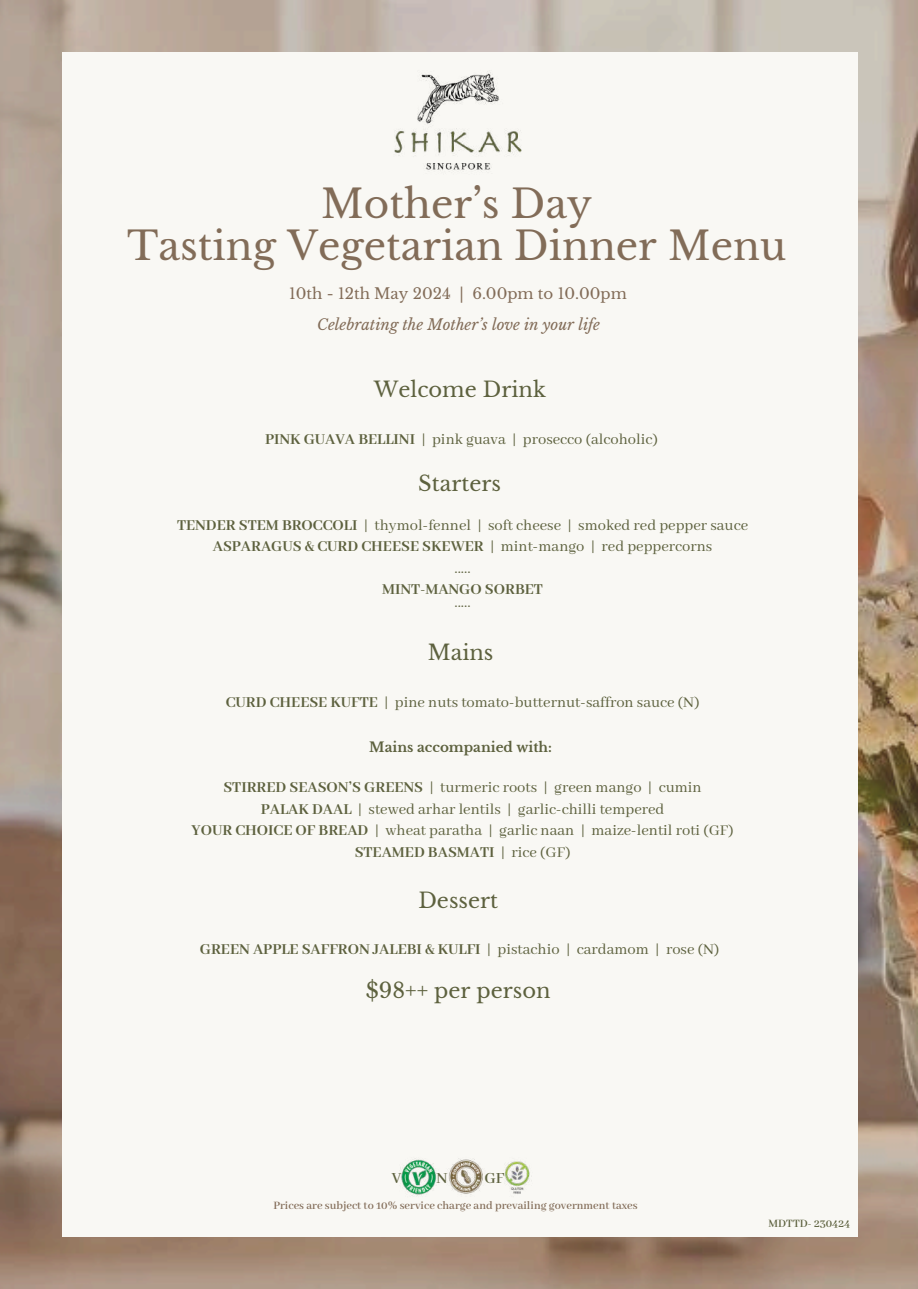
<style>
.page{position:relative;width:918px;height:1289px;background:#fff}
.page>*{position:absolute;margin:0;border:0;box-sizing:border-box;transform-origin:0 0}
.t1{font:39px/41.5px "Libre Baskerville";color:#826c58;text-align:center}
.t2{font:21px "Libre Baskerville";color:#5d613e}
.t3{font:600 16.8px "Abhaya Libre";color:#5d613e}
.t4{font:16.5px/21.3px "Abhaya Libre";color:#5d613e;text-align:center}
.t5{font:700 16.5px "Abhaya Libre";color:#5d613e}
.t6{font:italic 15px "Libre Baskerville";color:#826c58}
.t7{font:15px "Libre Baskerville";color:#826c58}
.t8{font:700 13.5px "Libre Baskerville";color:#5d613e}
.t9{font:600 12.15px "Abhaya Libre";color:#826c58}
.t10{font:600 12.15px "Abhaya Libre";color:#5d613e}
.s1{font-weight:700}
.s2{font-weight:400}
</style>
<div class="page">
<img style="left:0;top:0;width:918px;height:1288px">
<div style="left:62px;top:52px;width:795px;height:1184px;background:#f9f8f4"></div>
<img style="left:394px;top:71px;width:128px;height:99px">
<img style="left:399px;top:1158px;width:137px;height:130px">
<h1 class="t1" style="left:127px;top:184px;width:661px">Mother’s Day<br>Tasting Vegetarian Dinner Menu</h1>
<p class="t7" style="left:289px;top:284px;width:339px">10th - 12th May 2024 | 6.00pm to 10.00pm</p>
<p class="t6" style="left:317px;top:316px;width:284px">Celebrating the Mother’s love in your life</p>
<p class="t2" style="left:374px;top:376px;width:174px">Welcome Drink</p>
<p class="t4" style="left:265px;top:429px;width:395px"><span class="s1">PINK GUAVA BELLINI</span> | pink guava | prosecco (alcoholic)</p>
<p class="t2" style="left:418px;top:470px;width:84px">Starters</p>
<p class="t4" style="left:177px;top:515px;width:573px"><span class="s1">TENDER STEM BROCCOLI</span> | thymol-fennel | soft cheese | smoked red pepper sauce<br><span class="s1">ASPARAGUS &amp; CURD CHEESE SKEWER</span> | mint-mango | red peppercorns<br>.....</p>
<p class="t5" style="left:382px;top:580px;width:162px">MINT-MANGO SORBET</p>
<p class="t4" style="left:454px;top:592px;width:18px">.....</p>
<p class="t2" style="left:428px;top:640px;width:67px">Mains</p>
<p class="t4" style="left:226px;top:692px;width:475px"><span class="s1">CURD CHEESE KUFTE</span> | pine nuts tomato-butternut-saffron sauce (N)</p>
<p class="t8" style="left:369px;top:738px;width:184px">Mains accompanied with:</p>
<p class="t4" style="left:191px;top:777px;width:544px"><span class="s1">STIRRED SEASON’S GREENS</span> | turmeric roots | green mango | cumin<br><span class="s1">PALAK DAAL</span> | stewed arhar lentils | garlic-chilli tempered<br><span class="s1">YOUR CHOICE OF BREAD</span> | wheat paratha | garlic naan | maize-lentil roti (GF)<br><span class="s1">STEAMED BASMATI</span> | rice (GF)</p>
<p class="t2" style="left:418px;top:887px;width:81px">Dessert</p>
<p class="t5" style="left:200px;top:940px;width:521px">GREEN APPLE SAFFRON JALEBI &amp; KULFI <span class="s2">| pistachio | cardamom | rose (N)</span></p>
<p class="t2" style="left:366px;top:977px;width:186px">$98++ per person</p>
<p class="t3" style="left:392px;top:1168px;width:11px">V</p>
<p class="t3" style="left:436px;top:1168px;width:12px">N</p>
<p class="t3" style="left:484px;top:1168px;width:21px">GF</p>
<p class="t9" style="left:273px;top:1198px;width:366px">Prices are subject to 10% service charge and prevailing government taxes</p>
<p class="t10" style="left:769px;top:1216px;width:83px">MDTTD- 230424</p>
</div>
